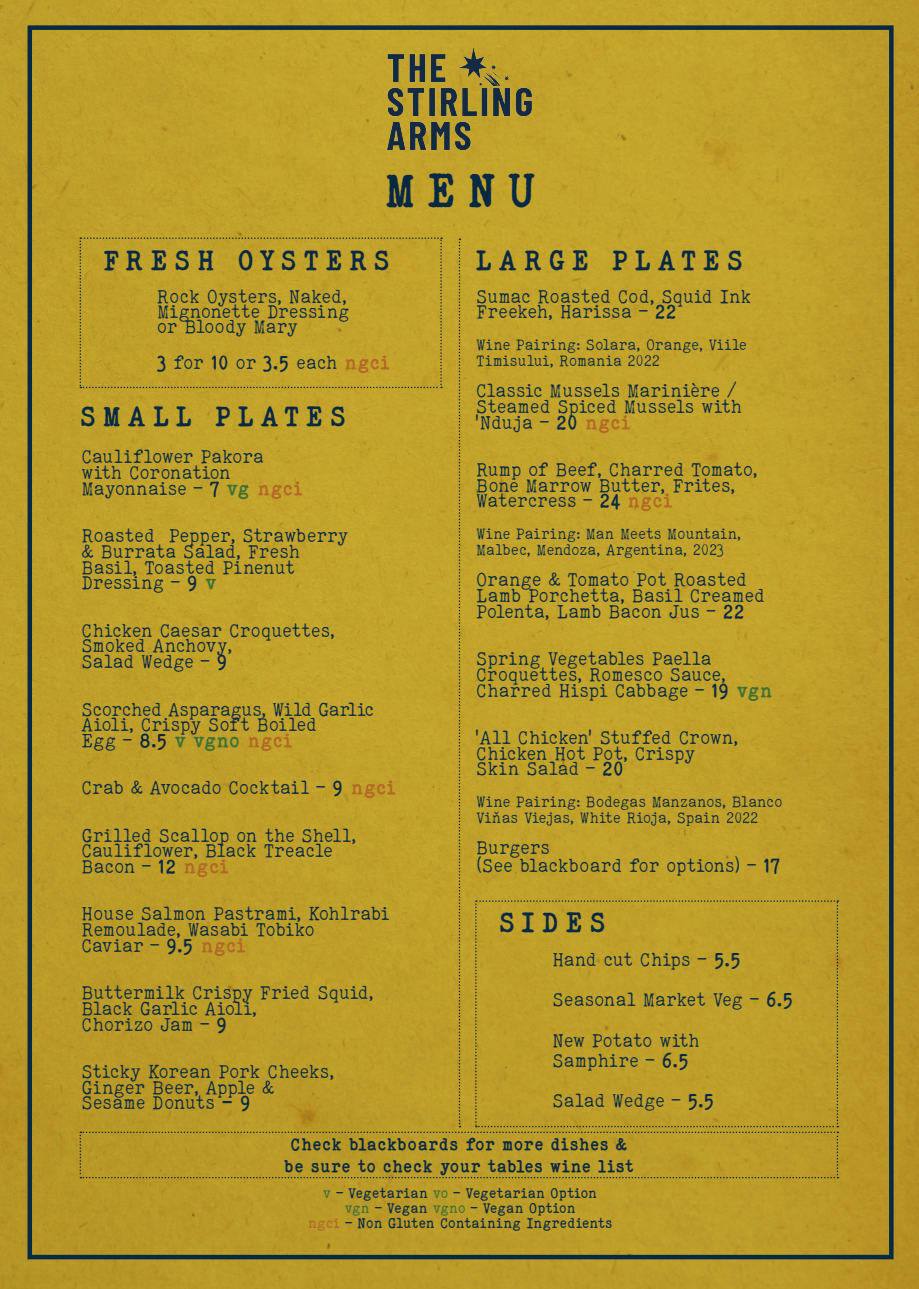
<style>
.page{position:relative;width:919px;height:1289px;background:#fff}
.page>*{position:absolute;margin:0;border:0;box-sizing:border-box;transform-origin:0 0}
.t1{font:700 48px "ELEGANTTYPEWRITER";color:#082944}
.t2{font:700 28.5px "ELEGANTTYPEWRITER";letter-spacing:.2em;color:#082944}
.Dish{font:300 20.25px/15.8px "ELEGANTTYPEWRITER";color:#082944}
.Dish-2{font:700 20.25px "ELEGANTTYPEWRITER";letter-spacing:-.005em;color:#3e7136}
.t3{font:700 18px "ELEGANTTYPEWRITER";color:#082944}
.Wine{font:300 16.5px/15.8px "ELEGANTTYPEWRITER";color:#082944}
.dish{font:15px "ELEGANTTYPEWRITER";color:#082944}
.s1{font-weight:700}
.s2{font-weight:700;color:#b26826}
.s3{font-weight:700;color:#3e7136}
.s4{font-weight:300;color:#082944}
.s5{color:#082944}
.s6{color:#182130}
.s7{color:#b26826}
.s8{color:#3e7136}
</style>
<div class="page">
<img style="left:0;top:0;width:918px;height:1288px">
<img style="left:387px;top:48px;width:144px;height:101px">
<div style="left:80px;top:237px;width:758px;height:941px;background:#c1a12a"></div>
<p class="t1" style="left:384px;top:161px;width:154px">MENU</p>
<p class="t2" style="left:103px;top:243px;width:289px">FRESH OYSTERS</p>
<p class="Dish" style="left:157px;top:288px;width:191px">Rock Oysters, Naked,</p>
<p class="Dish" style="left:157px;top:303px;width:194px">Mignonette Dressing</p>
<p class="Dish" style="left:157px;top:318px;width:142px">or Bloody Mary</p>
<p class="Dish" style="left:157px;top:354px;width:234px"><span class="s1">3</span> for <span class="s1">10</span> or <span class="s1">3.5</span> each <span class="s2">ngci</span></p>
<p class="t2" style="left:80px;top:399px;width:268px">SMALL PLATES</p>
<p class="Dish" style="left:82px;top:448px;width:184px">Cauliflower Pakora</p>
<p class="Dish" style="left:82px;top:464px;width:151px">with Coronation</p>
<p class="Dish" style="left:82px;top:480px;width:223px">Mayonnaise - <span class="s1">7</span> <span class="s3">vg</span> <span class="s2">ngci</span></p>
<p class="Dish" style="left:82px;top:527px;width:268px">Roasted Pepper, Strawberry</p>
<p class="Dish" style="left:82px;top:543px;width:220px">&amp; Burrata Salad, Fresh</p>
<p class="Dish" style="left:82px;top:559px;width:214px">Basil, Toasted Pinenut</p>
<p class="Dish" style="left:82px;top:574px;width:137px">Dressing - <span class="s1">9</span> <span class="s3">v</span></p>
<p class="Dish" style="left:82px;top:622px;width:255px">Chicken Caesar Croquettes,<br>Smoked Anchovy,</p>
<p class="Dish" style="left:82px;top:653px;width:147px">Salad Wedge - <span class="s1">9</span></p>
<p class="Dish" style="left:82px;top:700px;width:294px">Scorched Asparagus, Wild Garlic<br>Aioli, Crispy Soft Boiled</p>
<p class="Dish-2" style="left:82px;top:728px;width:213px"><span class="s4">Egg -</span> <span class="s5">8.</span><span class="s6">5</span> v vgno <span class="s7">ngci</span></p>
<p class="Dish" style="left:82px;top:779px;width:316px">Crab &amp; Avocado Cocktail - <span class="s1">9</span> <span class="s2">ngci</span></p>
<p class="Dish" style="left:82px;top:826px;width:276px">Grilled Scallop on the Shell,<br>Cauliflower, Black Treacle</p>
<p class="Dish" style="left:82px;top:858px;width:149px">Bacon - <span class="s1">12</span> <span class="s2">ngci</span></p>
<p class="Dish" style="left:82px;top:905px;width:309px">House Salmon Pastrami, Kohlrabi<br>Remoulade, Wasabi Tobiko</p>
<p class="Dish" style="left:82px;top:937px;width:166px">Caviar - <span class="s1">9.5</span> <span class="s2">ngci</span></p>
<p class="Dish" style="left:82px;top:984px;width:293px">Buttermilk Crispy Fried Squid,<br>Black Garlic Aioli,</p>
<p class="Dish" style="left:82px;top:1015px;width:147px">Chorizo Jam - <span class="s1">9</span></p>
<p class="Dish" style="left:82px;top:1063px;width:254px">Sticky Korean Pork Cheeks,</p>
<p class="Dish" style="left:82px;top:1078px;width:194px">Ginger Beer, Apple &amp;</p>
<p class="Dish" style="left:82px;top:1094px;width:171px">Sesame Donuts <span class="s1">- 9</span></p>
<p class="t2" style="left:475px;top:243px;width:270px">LARGE PLATES</p>
<p class="Dish" style="left:476px;top:288px;width:276px">Sumac Roasted Cod, Squid Ink<br>Freekeh, Harissa - <span class="s1">22</span></p>
<p class="Wine" style="left:476px;top:336px;width:272px">Wine Pairing: Solara, Orange, Viile</p>
<p class="Wine" style="left:476px;top:352px;width:185px">Timisului, Romania 2022</p>
<p class="Dish" style="left:476px;top:382px;width:267px">Classic Mussels Marinière /<br>Steamed Spiced Mussels with ‘Nduja - <span class="s1">20</span> <span class="s2">ngci</span></p>
<p class="Dish" style="left:476px;top:461px;width:283px">Rump of Beef, Charred Tomato,<br>Bone Marrow Butter, Frites,</p>
<p class="Dish" style="left:476px;top:492px;width:198px">Watercress - <span class="s1">24</span> <span class="s2">ngci</span></p>
<p class="Wine" style="left:476px;top:525px;width:266px">Wine Pairing: Man Meets Mountain,</p>
<p class="Wine" style="left:476px;top:541px;width:249px">Malbec, Mendoza, Argentina, 2023</p>
<p class="Dish" style="left:476px;top:571px;width:290px">Orange &amp; Tomato Pot Roasted<br>Lamb Porchetta, Basil Creamed<br>Polenta, Lamb Bacon Jus - <span class="s1">22</span></p>
<p class="Dish" style="left:476px;top:650px;width:237px">Spring Vegetables Paella</p>
<p class="Dish" style="left:476px;top:666px;width:298px">Croquettes, Romesco Sauce,<br>Charred Hispi Cabbage - <span class="s1">19</span> <span class="s3">vgn</span></p>
<p class="Dish" style="left:476px;top:729px;width:263px">‘All Chicken’ Stuffed Crown,</p>
<p class="Dish" style="left:476px;top:744px;width:220px">Chicken Hot Pot, Crispy</p>
<p class="Dish" style="left:476px;top:760px;width:149px">Skin Salad - <span class="s1">20</span></p>
<p class="Wine" style="left:476px;top:793px;width:307px">Wine Pairing: Bodegas Manzanos, Blanco<br>Viňas Viejas, White Rioja, Spain 2022</p>
<p class="Dish" style="left:476px;top:839px;width:75px">Burgers</p>
<p class="Dish" style="left:476px;top:857px;width:305px">(See blackboard for options) - <span class="s1">17</span></p>
<p class="t2" style="left:498px;top:905px;width:109px">SIDES</p>
<p class="Dish" style="left:552px;top:950px;width:189px">Hand cut Chips - <span class="s1">5.5</span></p>
<p class="Dish" style="left:552px;top:991px;width:242px">Seasonal Market Veg - <span class="s1">6.5</span></p>
<p class="Dish" style="left:552px;top:1031px;width:149px">New Potato with</p>
<p class="Dish" style="left:552px;top:1052px;width:138px">Samphire - <span class="s1">6.5</span></p>
<p class="Dish" style="left:552px;top:1092px;width:163px">Salad Wedge - <span class="s1">5.5</span></p>
<p class="t3" style="left:290px;top:1133px;width:338px">Check blackboards for more dishes &amp;</p>
<p class="t3" style="left:284px;top:1155px;width:352px">be sure to check your tables wine list</p>
<p class="dish" style="left:323px;top:1184px;width:275px"><span class="s8">v</span> - Vegetarian <span class="s8">vo</span> - Vegetarian Option</p>
<p class="dish" style="left:345px;top:1199px;width:232px"><span class="s8">vgn</span> - Vegan <span class="s8">vgno</span> - Vegan Option</p>
<p class="dish" style="left:308px;top:1214px;width:306px"><span class="s7">ngci</span> - Non Gluten Containing Ingredients</p>
</div>
